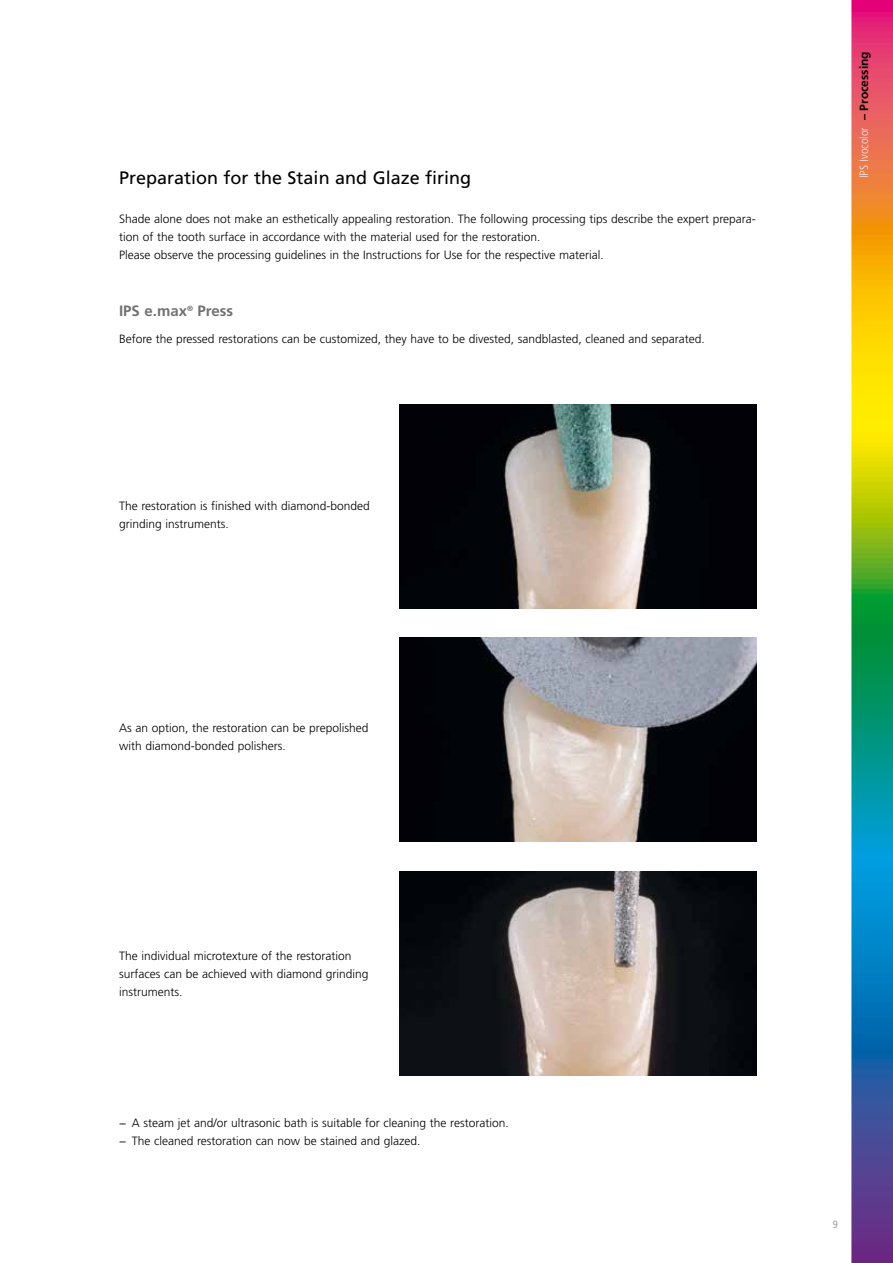
<style>
.page{position:relative;width:893px;height:1263px;background:#fff}
.page>*{position:absolute;margin:0;border:0;box-sizing:border-box;transform-origin:0 0}
.t1{font:18px "Frutiger";color:#000}
.t2{font:700 15px "Frutiger";color:#707172}
.t3{font:300 12px/18px "Frutiger";color:#000}
.t4{font:300 condensed 12px "Frutiger";color:#eceded}
.t5{font:condensed 10.5px "Frutiger";color:#9c9e9f}
.s1{font-weight:700;font-stretch:normal;color:#000}
</style>
<div class="page">
<svg style="left:851px;top:0;width:42px;height:1263px;background:#758b64"></svg>
<img style="left:400px;top:404px;width:357px;height:204px">
<img style="left:400px;top:638px;width:357px;height:204px">
<img style="left:400px;top:871px;width:357px;height:204px">
<h1 class="t1" style="left:119px;top:167px;width:354px">Preparation for the Stain and Glaze firing</h1>
<p class="t3" style="left:119px;top:210px;width:638px">Shade alone does not make an esthetically appealing restoration. The following processing tips describe the expert prepara&shy;tion of the tooth surface in accordance with the material used for the restoration.<br>Please observe the processing guidelines in the Instructions for Use for the respective material.</p>
<p class="t2" style="left:119px;top:302px;width:116px">IPS e.max<sup>®</sup> Press</p>
<p class="t3" style="left:119px;top:330px;width:587px">Before the pressed restorations can be customized, they have to be divested, sandblasted, cleaned and separated.</p>
<p class="t3" style="left:119px;top:497px;width:252px">The restoration is finished with diamond-bonded grinding instruments.</p>
<p class="t3" style="left:119px;top:718px;width:251px">As an option, the restoration can be prepolished with diamond-bonded polishers.</p>
<p class="t4" style="left:857px;top:178px;width:128px;rotate:-90deg">IPS Ivocolor <span class="s1">– Processing</span></p>
<p class="t3" style="left:119px;top:947px;width:251px">The individual microtexture of the restoration surfaces can be achieved with diamond grinding instruments.</p>
<p class="t3" style="left:119px;top:1114px;width:391px">− A steam jet and/or ultrasonic bath is suitable for cleaning the restoration. − The cleaned restoration can now be stained and glazed.</p>
<p class="t5" style="left:833px;top:1218px;width:7px">9</p>
</div>
